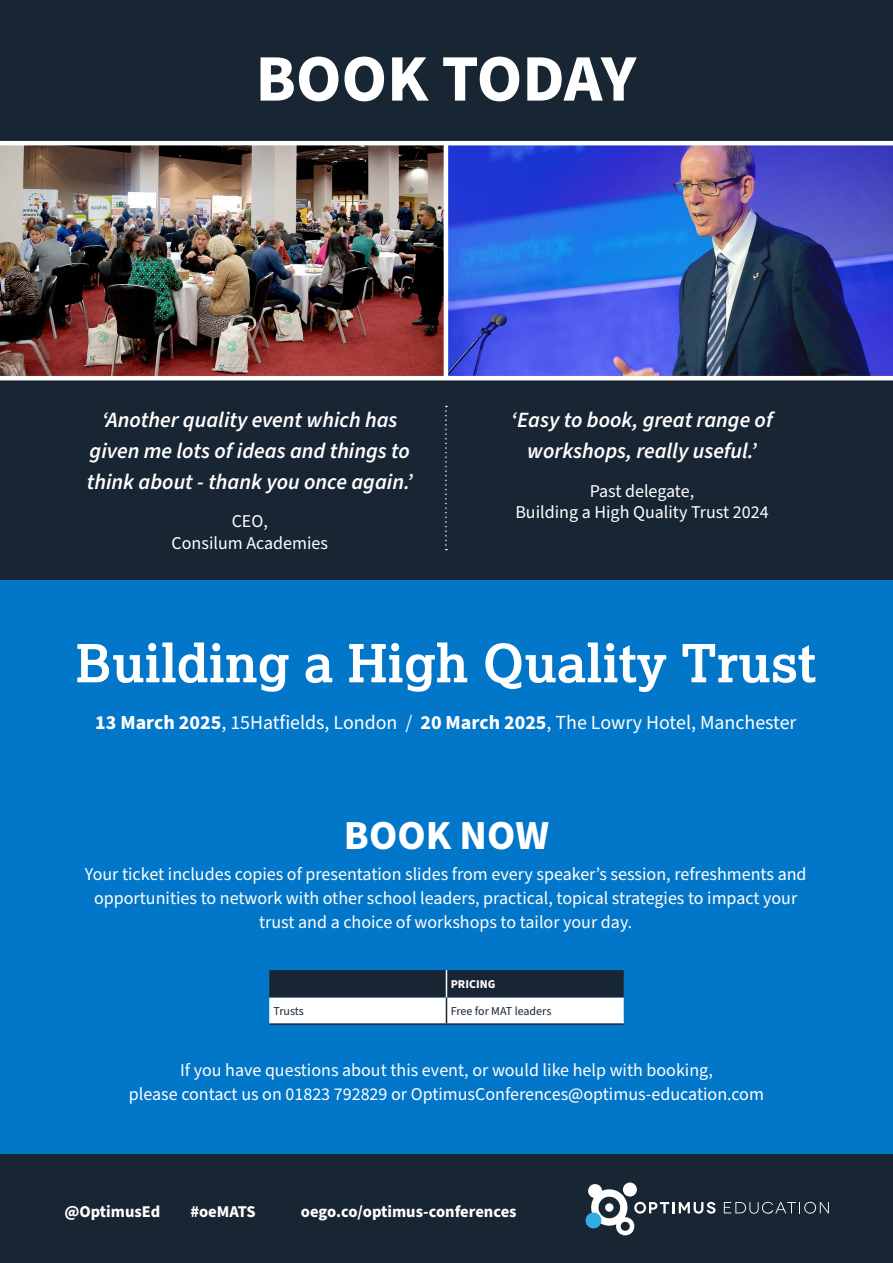
<style>
.page{position:relative;width:893px;height:1263px;background:#fff}
.page>*{position:absolute;margin:0;border:0;box-sizing:border-box;transform-origin:0 0}
.t1{font:700 66.45px "Source Sans Pro";color:#fff}
.t2{font:700 52.5px "Lexia";color:#fff}
.t3{font:700 41.25px "Source Sans Pro";color:#fff}
.t4{font:italic 600 21.75px/30.8px "Source Sans Pro";color:#fff;text-align:center}
.t5{font:19.95px "Source Sans Pro";color:#fff}
.t6{font:18px/24px "Source Sans Pro";color:#fff;text-align:center}
.t7{font:700 16.5px "Source Sans Pro";color:#fff}
.t8{font:12px "Source Sans Pro";color:#182533}
.t9{font:700 12px "Source Sans Pro";color:#fff}
.s1{font-weight:700}
</style>
<div class="page">
<div style="left:0;top:580px;width:893px;height:575px;background:#0276c9"></div>
<div style="left:0;top:380px;width:893px;height:200px;background:#182533"></div>
<svg style="left:445px;top:406px;width:2px;height:144px"></svg>
<div style="left:0;top:0;width:893px;height:143px;background:#182533"></div>
<img style="left:0;top:145px;width:444px;height:231px">
<img style="left:448px;top:145px;width:445px;height:231px">
<hr style="left:0;top:141px;width:893px;height:4px;background:#fff">
<div style="left:0;top:1155px;width:893px;height:108px;background:#182533"></div>
<svg style="left:724px;top:1202px;width:105px;height:12px"></svg>
<svg style="left:588px;top:1183px;width:128px;height:52px"></svg>
<div style="left:585px;top:1212px;width:16px;height:16px;background:#33ade3;border-radius:50%"></div>
<svg style="left:269px;top:970px;width:355px;height:53px;background:#868d95"></svg>
<hr style="left:269px;top:1023px;width:177px;height:2px;background:#182533">
<hr style="left:446px;top:1023px;width:178px;height:2px;background:#182533">
<p class="t1" style="left:256px;top:33px;width:382px">BOOK TODAY</p>
<p class="t4" style="left:87px;top:405px;width:328px">‘Another quality event which has given me lots of ideas and things to think about - thank you once again.’</p>
<p class="t6" style="left:172px;top:511px;width:158px;line-height:21.6px">CEO,<br>Consilum Academies</p>
<p class="t4" style="left:511px;top:405px;width:263px">‘Easy to book, great range of workshops, really useful.’</p>
<p class="t6" style="left:515px;top:480px;width:255px;line-height:21.6px">Past delegate,<br>Building a High Quality Trust 2024</p>
<p class="t2" style="left:76px;top:630px;width:742px">Building a High Quality Trust</p>
<p class="t5" style="left:95px;top:709px;width:703px"><span class="s1">13 March 2025</span>, 15Hatfields, London / <span class="s1">20 March 2025</span>, The Lowry Hotel, Manchester</p>
<p class="t3" style="left:344px;top:807px;width:207px">BOOK NOW</p>
<p class="t6" style="left:85px;top:862px;width:723px">Your ticket includes copies of presentation slides from every speaker’s session, refreshments and opportunities to network with other school leaders, practical, topical strategies to impact your trust and a choice of workshops to tailor your day.</p>
<p class="t9" style="left:451px;top:976px;width:46px">PRICING</p>
<p class="t8" style="left:273px;top:1002px;width:32px">Trusts</p>
<p class="t8" style="left:451px;top:1002px;width:102px">Free for MAT leaders</p>
<p class="t6" style="left:129px;top:1059px;width:636px">If you have questions about this event, or would like help with booking,<br>please contact us on 01823 792829 or OptimusConferences@optimus-education.com</p>
<p class="t7" style="left:65px;top:1201px;width:97px">@OptimusEd</p>
<p class="t7" style="left:190px;top:1201px;width:67px">#oeMATS</p>
<p class="t7" style="left:301px;top:1201px;width:217px">oego.co/optimus-conferences</p>
</div>
